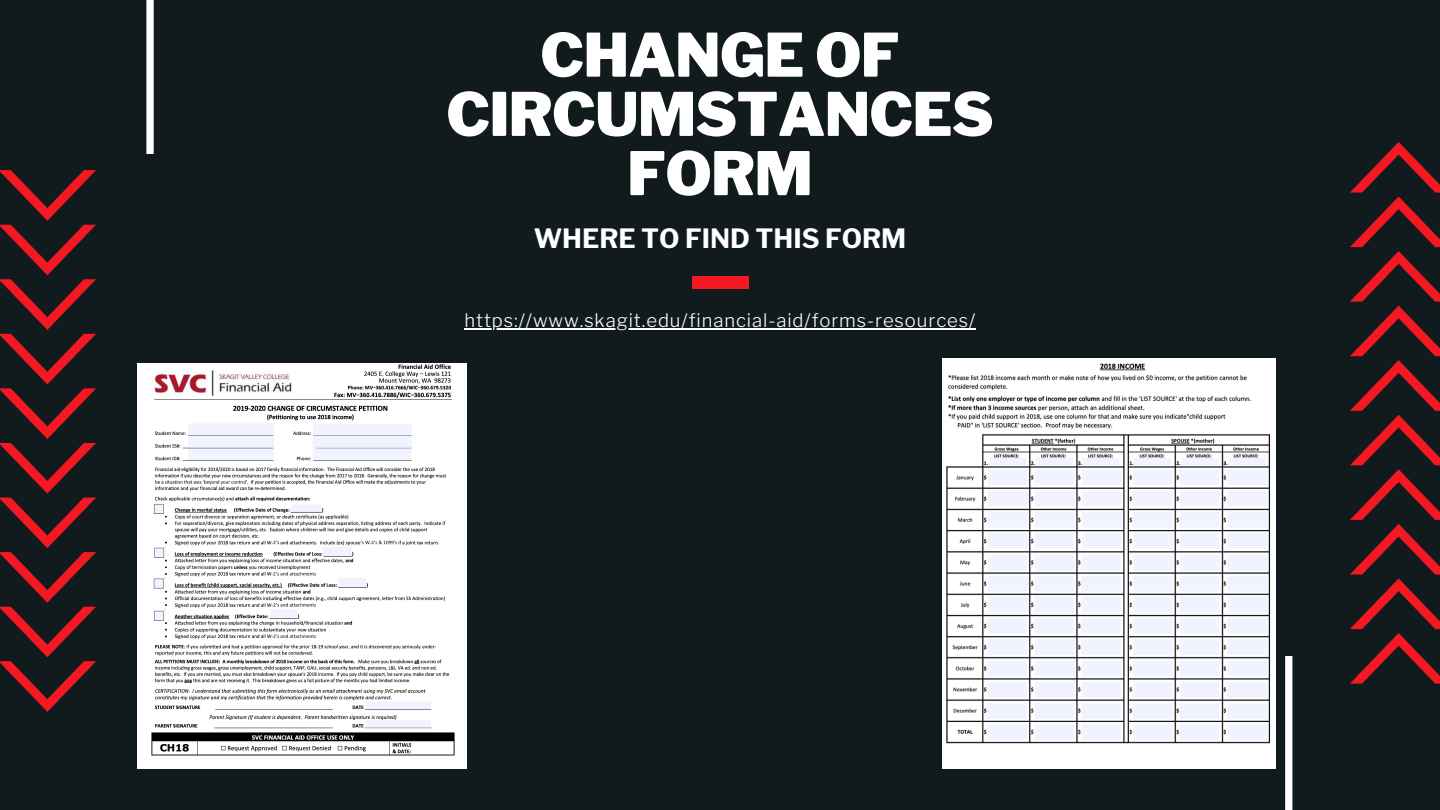
<style>
.page{position:relative;width:1440px;height:810px;background:#111b1e}
.page>*{position:absolute;margin:0;border:0;box-sizing:border-box;transform-origin:0 0}
.t1{font:900 59.5px/59.2px "Libre Franklin";letter-spacing:-.01em;color:#fff;text-align:center}
.t2{font:700 26.4px "Libre Franklin";color:#fff}
.t3{font:300 18.5px "Libre Franklin";letter-spacing:.05em;color:#fff}
</style>
<div class="page">
<hr style="left:465px;top:328px;width:511px;height:1px;background:#fff">
<div style="left:692px;top:276px;width:56px;height:13px;background:#f41823"></div>
<svg style="left:146px;top:0;width:8px;height:154px"></svg>
<svg style="left:1285px;top:656px;width:7px;height:154px"></svg>
<img style="left:137px;top:363px;width:330px;height:406px">
<img style="left:942px;top:358px;width:333px;height:410px">
<svg style="left:1350px;top:142px;width:90px;height:542px"></svg>
<svg style="left:0;top:170px;width:96px;height:542px"></svg>
<h1 class="t1" style="left:446px;top:26px;width:549px">CHANGE OF<br>CIRCUMSTANCES<br>FORM</h1>
<h2 class="t2" style="left:534px;top:223px;width:374px">WHERE TO FIND THIS FORM</h2>
<p class="t3" style="left:465px;top:309px;width:512px">https://www.skagit.edu/financial-aid/forms-resources/</p>
</div>
